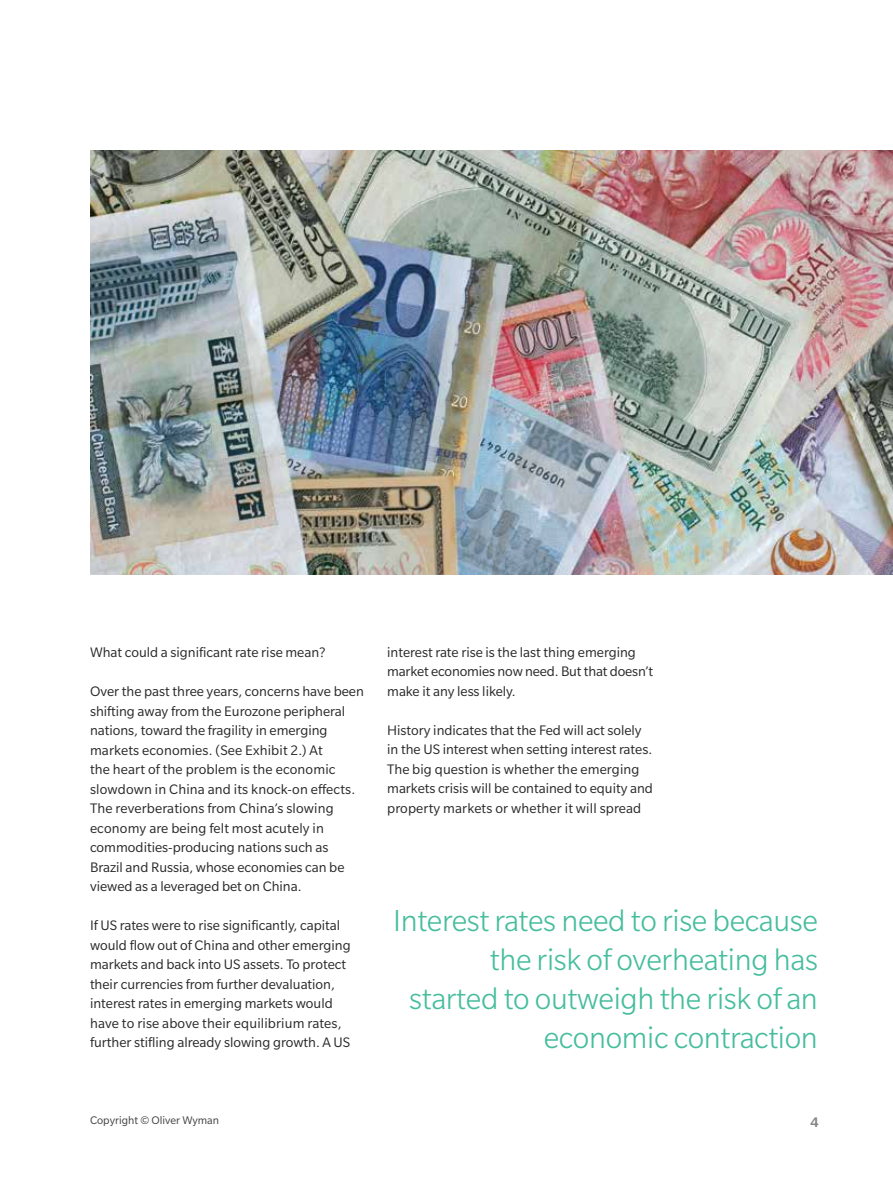
<style>
.page{position:relative;width:893px;height:1188px;background:#fff}
.page>*{position:absolute;margin:0;border:0;box-sizing:border-box;transform-origin:0 0}
.t1{font:300 33px/39px "Slate Pro";letter-spacing:-.01em;color:#46bd9d;text-align:right}
.t2{font:15px/19.5px "Slate Pro";color:#292829}
.t3{font:500 15px "Slate Pro";color:#808285}
.t4{font:12px "Slate Pro";color:#414042}
</style>
<div class="page">
<img style="left:90px;top:150px;width:803px;height:425px">
<p class="t2" style="left:90px;top:642px;width:237px">What could a significant rate rise mean?</p>
<p class="t2" style="left:90px;top:681px;width:275px">Over the past three years, concerns have been shifting away from the Eurozone peripheral nations, toward the fragility in emerging markets economies. (See Exhibit 2.) At<br>the heart of the problem is the economic slowdown in China and its knock-on effects.<br>The reverberations from China’s slowing economy are being felt most acutely in commodities‑producing nations such as Brazil and Russia, whose economies can be viewed as a leveraged bet on China.</p>
<p class="t2" style="left:90px;top:915px;width:262px">If US rates were to rise significantly, capital would flow out of China and other emerging markets and back into US assets. To protect their currencies from further devaluation, interest rates in emerging markets would have to rise above their equilibrium rates, further stifling already slowing growth. A US</p>
<p class="t2" style="left:387px;top:642px;width:268px">interest rate rise is the last thing emerging market economies now need. But that doesn’t make it any less likely.</p>
<p class="t2" style="left:387px;top:720px;width:267px">History indicates that the Fed will act solely in the US interest when setting interest rates.<br>The big question is whether the emerging markets crisis will be contained to equity and property markets or whether it will spread</p>
<h1 class="t1" style="left:393px;top:901px;width:426px">Interest rates need to rise because the risk of overheating has started to outweigh the risk of an economic contraction</h1>
<p class="t4" style="left:90px;top:1114px;width:131px">Copyright © Oliver Wyman</p>
<p class="t3" style="left:810px;top:1114px;width:10px">4</p>
</div>
